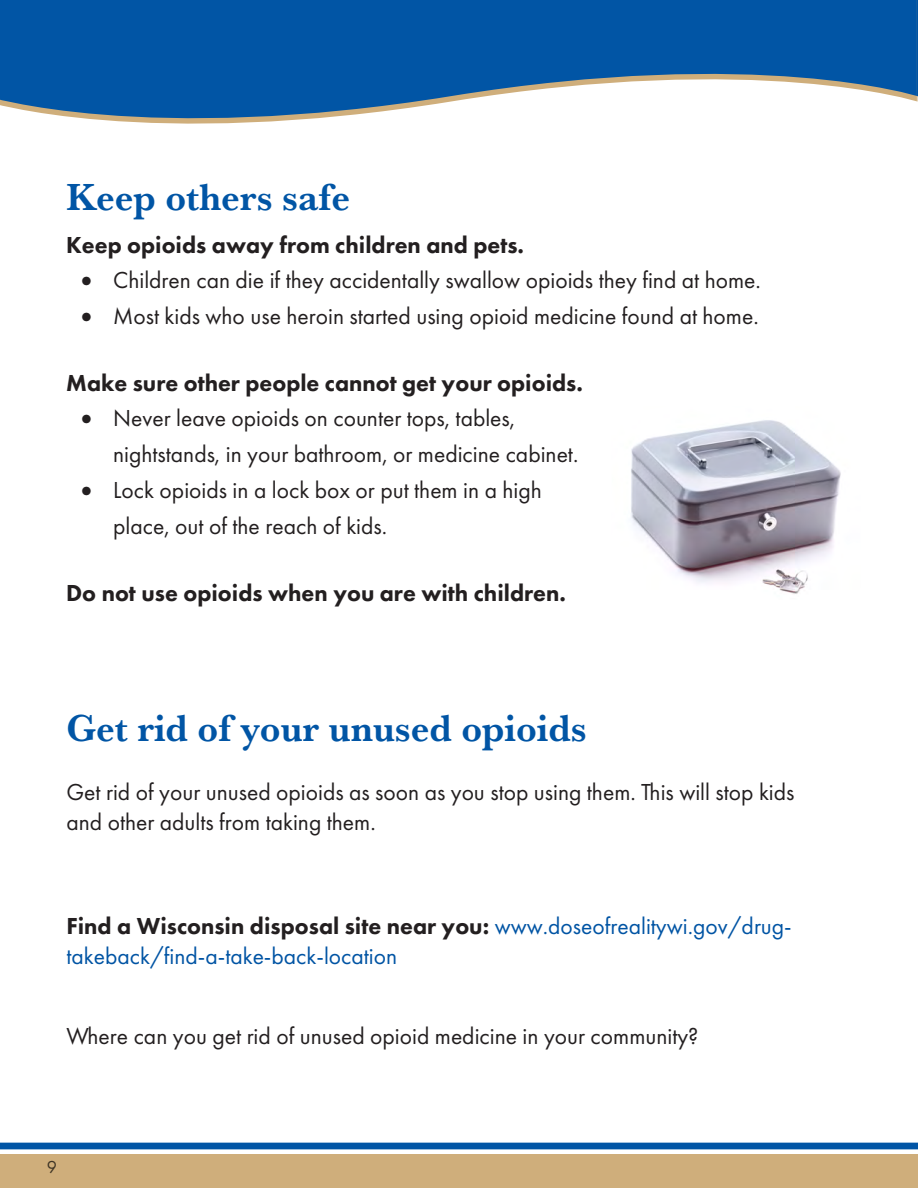
<style>
.page{position:relative;width:918px;height:1188px;background:#fff}
.page>*{position:absolute;margin:0;border:0;box-sizing:border-box;transform-origin:0 0}
.t1{font:700 39px "Baskerville URW";color:#0155a5}
.t2{font:24px/36px "Futura PT";color:#231f20}
.t3{font:800 24px "Futura PT";color:#231f20}
.t4{font:24px/30px "Futura PT";color:#0054a4}
.t5{font:18px "Futura PT";color:#000}
.s1{font-weight:800;color:#231f20}
</style>
<div class="page">
<div style="left:0;top:1143px;width:918px;height:6px;background:#0155a5"></div>
<div style="left:0;top:1155px;width:918px;height:33px;background:#cfae7b"></div>
<svg style="left:917px;top:0;width:1px;height:102px"></svg>
<svg style="left:0;top:0;width:917px;height:124px;fill:#0155a5"></svg>
<img style="left:631px;top:420px;width:210px;height:174px">
<h1 class="t1" style="left:66px;top:169px;width:285px">Keep others safe</h1>
<p class="t3" style="left:66px;top:230px;width:460px">Keep opioids away from children and pets.</p>
<p class="t2" style="left:81px;top:262px;width:681px">• Children can die if they accidentally swallow opioids they find at home.</p>
<p class="t2" style="left:81px;top:298px;width:679px">• Most kids who use heroin started using opioid medicine found at home.</p>
<p class="t3" style="left:66px;top:368px;width:518px">Make sure other people cannot get your opioids.</p>
<p class="t2" style="left:113px;top:400px;width:467px;text-indent:-32px">• Never leave opioids on counter tops, tables, nightstands, in your bathroom, or medicine cabinet.</p>
<p class="t2" style="left:113px;top:472px;width:430px;text-indent:-32px">• Lock opioids in a lock box or put them in a high place, out of the reach of kids.</p>
<p class="t3" style="left:66px;top:578px;width:501px">Do not use opioids when you are with children.</p>
<h1 class="t1" style="left:66px;top:700px;width:522px">Get rid of your unused opioids</h1>
<p class="t2" style="left:66px;top:777px;width:730px;line-height:30px">Get rid of your unused opioids as soon as you stop using them. This will stop kids and other adults from taking them.</p>
<p class="t4" style="left:66px;top:911px;width:727px"><span class="s1">Find a Wisconsin disposal site near you:</span> www.doseofrealitywi.gov/drug&shy;takeback/find-a-take-back-location</p>
<p class="t2" style="left:66px;top:1018px;width:634px">Where can you get rid of unused opioid medicine in your community?</p>
<p class="t5" style="left:47px;top:1156px;width:12px">9</p>
</div>
